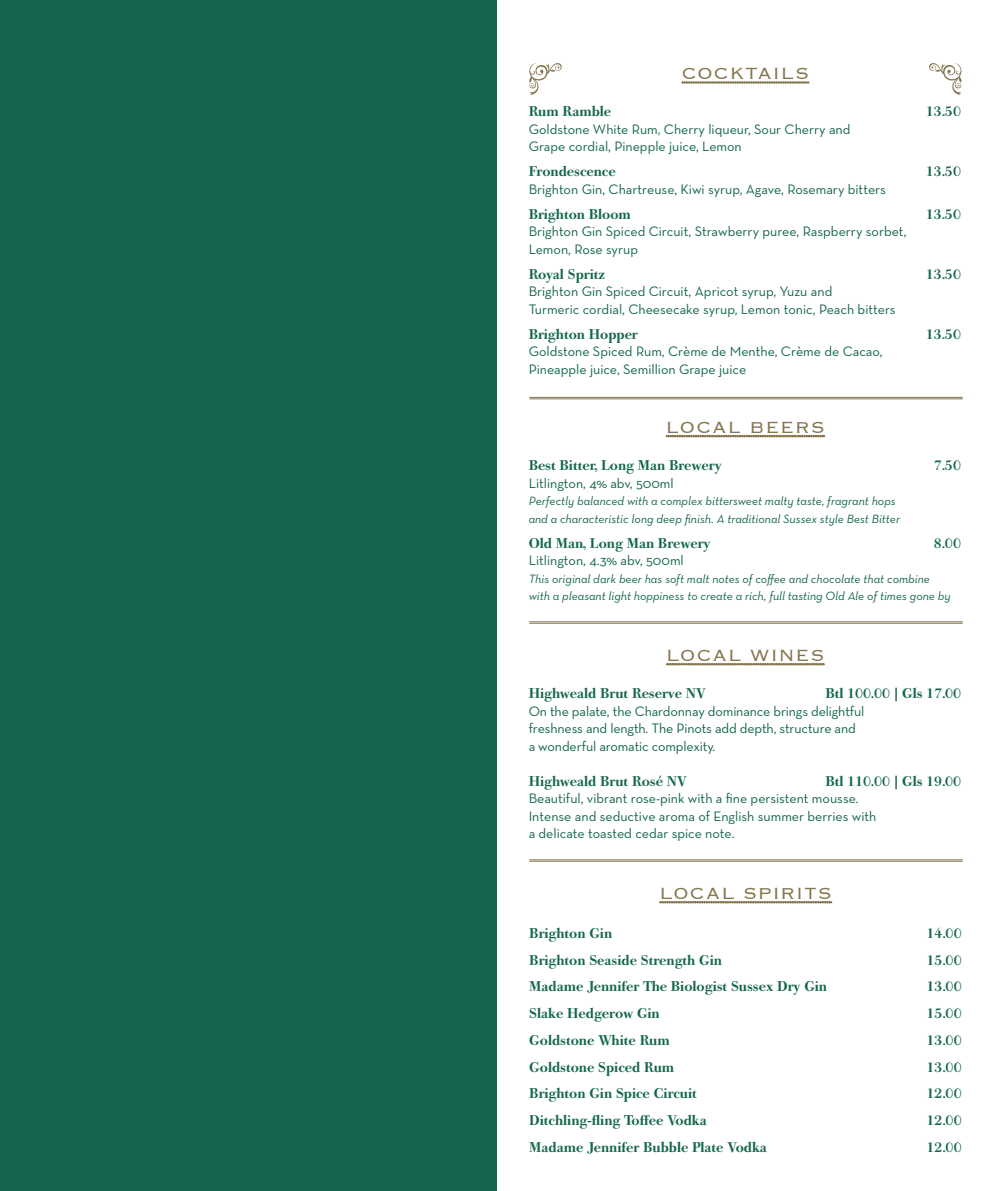
<style>
.page{position:relative;width:993px;height:1191px;background:#fff}
.page>*{position:absolute;margin:0;border:0;box-sizing:border-box;transform-origin:0 0}
.t1{font:300 21px "Copperplate";letter-spacing:.045em;color:#85764f}
.t2{font:14px/17.5px "Neutra Text";color:#13664d}
.t3{font:500 14px "Bodoni Old Face BE";color:#13664d}
.t4{font:italic 12.25px/17.5px "Neutra Text";color:#13664d}
</style>
<div class="page">
<div style="left:0;top:0;width:496px;height:1191px;background:#13664d"></div>
<svg style="left:681px;top:81px;width:127px;height:2px"></svg>
<svg style="left:529px;top:63px;width:32px;height:32px"></svg>
<svg style="left:929px;top:63px;width:32px;height:32px"></svg>
<svg style="left:665px;top:435px;width:159px;height:2px"></svg>
<svg style="left:659px;top:901px;width:172px;height:2px"></svg>
<hr style="left:529px;top:397px;width:433px;height:1px;background:#85764f">
<hr style="left:529px;top:398px;width:433px;height:1px;background:#85764f">
<hr style="left:529px;top:621px;width:433px;height:1px;background:#85764f">
<hr style="left:529px;top:623px;width:433px;height:1px;background:#85764f">
<hr style="left:529px;top:859px;width:433px;height:1px;background:#85764f">
<hr style="left:529px;top:861px;width:433px;height:1px;background:#85764f">
<svg style="left:666px;top:663px;width:158px;height:2px"></svg>
<h1 class="t1" style="left:681px;top:60px;width:129px">COCKTAILS</h1>
<p class="t3" style="left:528px;top:103px;width:84px">Rum Ramble</p>
<p class="t3" style="left:925px;top:103px;width:37px">13.50</p>
<p class="t2" style="left:528px;top:120px;width:323px">Goldstone White Rum, Cherry liqueur, Sour Cherry and<br>Grape cordial, Pinepple juice, Lemon</p>
<p class="t3" style="left:528px;top:163px;width:88px">Frondescence</p>
<p class="t3" style="left:925px;top:163px;width:37px">13.50</p>
<p class="t2" style="left:528px;top:180px;width:358px">Brighton Gin, Chartreuse, Kiwi syrup, Agave, Rosemary bitters</p>
<p class="t3" style="left:528px;top:205px;width:104px">Brighton Bloom</p>
<p class="t3" style="left:925px;top:205px;width:37px">13.50</p>
<p class="t2" style="left:528px;top:223px;width:379px">Brighton Gin Spiced Circuit, Strawberry puree, Raspberry sorbet,<br>Lemon, Rose syrup</p>
<p class="t3" style="left:528px;top:265px;width:78px">Royal Spritz</p>
<p class="t3" style="left:925px;top:265px;width:37px">13.50</p>
<p class="t2" style="left:528px;top:283px;width:368px">Brighton Gin Spiced Circuit, Apricot syrup, Yuzu and<br>Turmeric cordial, Cheesecake syrup, Lemon tonic, Peach bitters</p>
<p class="t3" style="left:528px;top:325px;width:111px">Brighton Hopper</p>
<p class="t3" style="left:925px;top:325px;width:37px">13.50</p>
<p class="t2" style="left:528px;top:342px;width:355px">Goldstone Spiced Rum, Crème de Menthe, Crème de Cacao,<br>Pineapple juice, Semillion Grape juice</p>
<h1 class="t1" style="left:665px;top:413px;width:160px">LOCAL BEERS</h1>
<p class="t3" style="left:528px;top:457px;width:194px">Best Bitter, Long Man Brewery</p>
<p class="t3" style="left:933px;top:457px;width:29px">7.50</p>
<p class="t2" style="left:528px;top:474px;width:146px">Litlington, 4% abv, 500ml</p>
<p class="t4" style="left:528px;top:492px;width:373px">Perfectly balanced with a complex bittersweet malty taste, fragrant hops and a characteristic long deep finish. A traditional Sussex style Best Bitter</p>
<p class="t3" style="left:528px;top:534px;width:183px">Old Man, Long Man Brewery</p>
<p class="t3" style="left:933px;top:534px;width:29px">8.00</p>
<p class="t2" style="left:528px;top:551px;width:157px">Litlington, 4.3% abv, 500ml</p>
<p class="t4" style="left:528px;top:569px;width:423px">This original dark beer has soft malt notes of coffee and chocolate that combine with a pleasant light hoppiness to create a rich, full tasting Old Ale of times gone by</p>
<h1 class="t1" style="left:666px;top:641px;width:160px">LOCAL WINES</h1>
<p class="t3" style="left:528px;top:685px;width:179px">Highweald Brut Reserve NV</p>
<p class="t3" style="left:825px;top:685px;width:137px">Btl 100.00 | Gls 17.00</p>
<p class="t2" style="left:528px;top:702px;width:337px">On the palate, the Chardonnay dominance brings delightful freshness and length. The Pinots add depth, structure and a wonderful aromatic complexity.</p>
<p class="t3" style="left:528px;top:772px;width:160px">Highweald Brut Rosé NV</p>
<p class="t3" style="left:825px;top:772px;width:137px">Btl 110.00 | Gls 19.00</p>
<p class="t2" style="left:528px;top:789px;width:349px">Beautiful, vibrant rose-pink with a fine persistent mousse.<br>Intense and seductive aroma of English summer berries with a delicate toasted cedar spice note.</p>
<h1 class="t1" style="left:659px;top:879px;width:174px">LOCAL SPIRITS</h1>
<p class="t3" style="left:529px;top:924px;width:84px">Brighton Gin</p>
<p class="t3" style="left:926px;top:924px;width:37px">14.00</p>
<p class="t3" style="left:529px;top:951px;width:194px">Brighton Seaside Strength Gin</p>
<p class="t3" style="left:926px;top:951px;width:37px">15.00</p>
<p class="t3" style="left:529px;top:978px;width:299px">Madame Jennifer The Biologist Sussex Dry Gin</p>
<p class="t3" style="left:926px;top:978px;width:37px">13.00</p>
<p class="t3" style="left:529px;top:1004px;width:132px">Slake Hedgerow Gin</p>
<p class="t3" style="left:926px;top:1004px;width:37px">15.00</p>
<p class="t3" style="left:529px;top:1031px;width:142px">Goldstone White Rum</p>
<p class="t3" style="left:926px;top:1031px;width:37px">13.00</p>
<p class="t3" style="left:529px;top:1058px;width:146px">Goldstone Spiced Rum</p>
<p class="t3" style="left:926px;top:1058px;width:37px">13.00</p>
<p class="t3" style="left:529px;top:1084px;width:169px">Brighton Gin Spice Circuit</p>
<p class="t3" style="left:926px;top:1084px;width:37px">12.00</p>
<p class="t3" style="left:529px;top:1111px;width:179px">Ditchling-fling Toffee Vodka</p>
<p class="t3" style="left:926px;top:1111px;width:37px">12.00</p>
<p class="t3" style="left:529px;top:1138px;width:239px">Madame Jennifer Bubble Plate Vodka</p>
<p class="t3" style="left:926px;top:1138px;width:37px">12.00</p>
</div>
